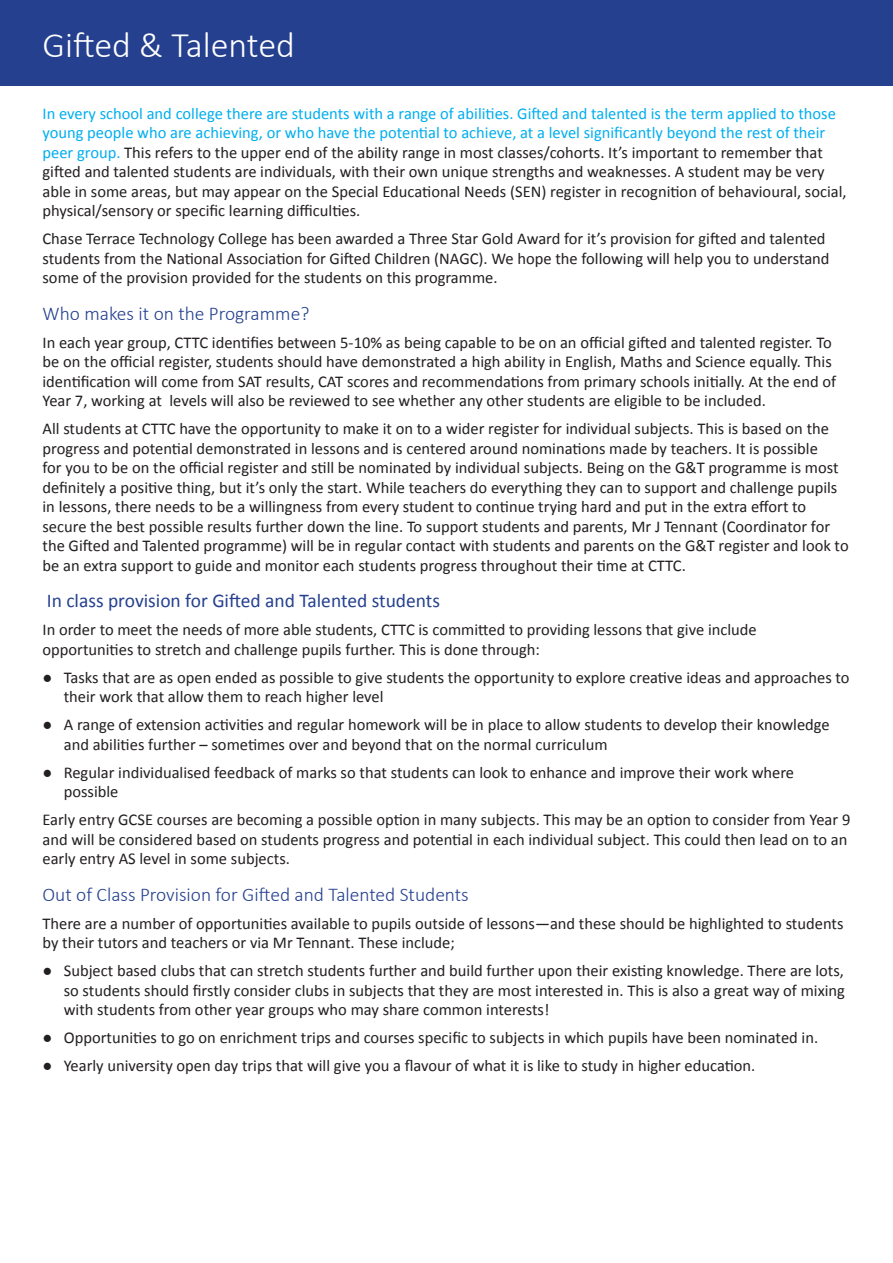
<style>
.page{position:relative;width:893px;height:1263px;background:#fff}
.page>*{position:absolute;margin:0;border:0;box-sizing:border-box;transform-origin:0 0}
.t1{font:300 36px "Calibri";color:#fff}
.t2{font:300 19.5px "Calibri";color:#25408f}
.t3{font:19.5px "Calibri";color:#25408f}
.t4{font:16.5px/19.5px "Calibri";color:#231f20}
.s1{color:#00aeef}
</style>
<div class="page">
<div style="left:0;top:0;width:893px;height:85px;background:#25408f"></div>
<h1 class="t1" style="left:43px;top:22px;width:254px">Gifted &amp; Talented</h1>
<p class="t4" style="left:43px;top:104px;width:806px"><span class="s1">In every school and college there are students with a range of abilities. Gifted and talented is the term applied to those young people who are achieving, or who have the potential to achieve, at a level significantly beyond the rest of their peer group.</span> This refers to the upper end of the ability range in most classes/cohorts. It’s important to remember that gifted and talented students are individuals, with their own unique strengths and weaknesses. A student may be very able in some areas, but may appear on the Special Educational Needs (SEN) register in recognition of behavioural, social, physical/sensory or specific learning difficulties.</p>
<p class="t4" style="left:43px;top:229px;width:788px">Chase Terrace Technology College has been awarded a Three Star Gold Award for it’s provision for gifted and talented students from the National Association for Gifted Children (NAGC). We hope the following will help you to understand some of the provision provided for the students on this programme.</p>
<p class="t2" style="left:43px;top:301px;width:268px">Who makes it on the Programme?</p>
<p class="t4" style="left:43px;top:333px;width:795px">In each year group, CTTC identifies between 5-10% as being capable to be on an official gifted and talented register. To be on the official register, students should have demonstrated a high ability in English, Maths and Science equally. This identification will come from SAT results, CAT scores and recommendations from primary schools initially. At the end of Year 7, working at levels will also be reviewed to see whether any other students are eligible to be included.</p>
<p class="t4" style="left:43px;top:419px;width:808px">All students at CTTC have the opportunity to make it on to a wider register for individual subjects. This is based on the progress and potential demonstrated in lessons and is centered around nominations made by teachers. It is possible<br>for you to be on the official register and still be nominated by individual subjects. Being on the G&amp;T programme is most definitely a positive thing, but it’s only the start. While teachers do everything they can to support and challenge pupils in lessons, there needs to be a willingness from every student to continue trying hard and put in the extra effort to secure the best possible results further down the line. To support students and parents, Mr J Tennant (Coordinator for the Gifted and Talented programme) will be in regular contact with students and parents on the G&amp;T register and look to be an extra support to guide and monitor each students progress throughout their time at CTTC.</p>
<p class="t3" style="left:47px;top:589px;width:395px">In class provision for Gifted and Talented students</p>
<p class="t4" style="left:43px;top:620px;width:716px">In order to meet the needs of more able students, CTTC is committed to providing lessons that give include opportunities to stretch and challenge pupils further. This is done through:</p>
<p class="t4" style="left:64px;top:668px;width:787px;text-indent:-21px">● Tasks that are as open ended as possible to give students the opportunity to explore creative ideas and approaches to their work that allow them to reach higher level</p>
<p class="t4" style="left:64px;top:715px;width:767px;text-indent:-21px">● A range of extension activities and regular homework will be in place to allow students to develop their knowledge and abilities further – sometimes over and beyond that on the normal curriculum</p>
<p class="t4" style="left:64px;top:763px;width:732px;text-indent:-21px">● Regular individualised feedback of marks so that students can look to enhance and improve their work where possible</p>
<p class="t4" style="left:43px;top:810px;width:809px">Early entry GCSE courses are becoming a possible option in many subjects. This may be an option to consider from Year 9 and will be considered based on students progress and potential in each individual subject. This could then lead on to an early entry AS level in some subjects.</p>
<p class="t2" style="left:43px;top:882px;width:428px">Out of Class Provision for Gifted and Talented Students</p>
<p class="t4" style="left:43px;top:914px;width:802px">There are a number of opportunities available to pupils outside of lessons—and these should be highlighted to students by their tutors and teachers or via Mr Tennant. These include;</p>
<p class="t4" style="left:64px;top:961px;width:783px;text-align:justify;text-indent:-21px">● Subject based clubs that can stretch students further and build further upon their existing knowledge. There are lots, so students should firstly consider clubs in subjects that they are most interested in. This is also a great way of mixing with students from other year groups who may share common interests!</p>
<p class="t4" style="left:43px;top:1028px;width:777px">● Opportunities to go on enrichment trips and courses specific to subjects in which pupils have been nominated in.</p>
<p class="t4" style="left:43px;top:1056px;width:714px">● Yearly university open day trips that will give you a flavour of what it is like to study in higher education.</p>
</div>
